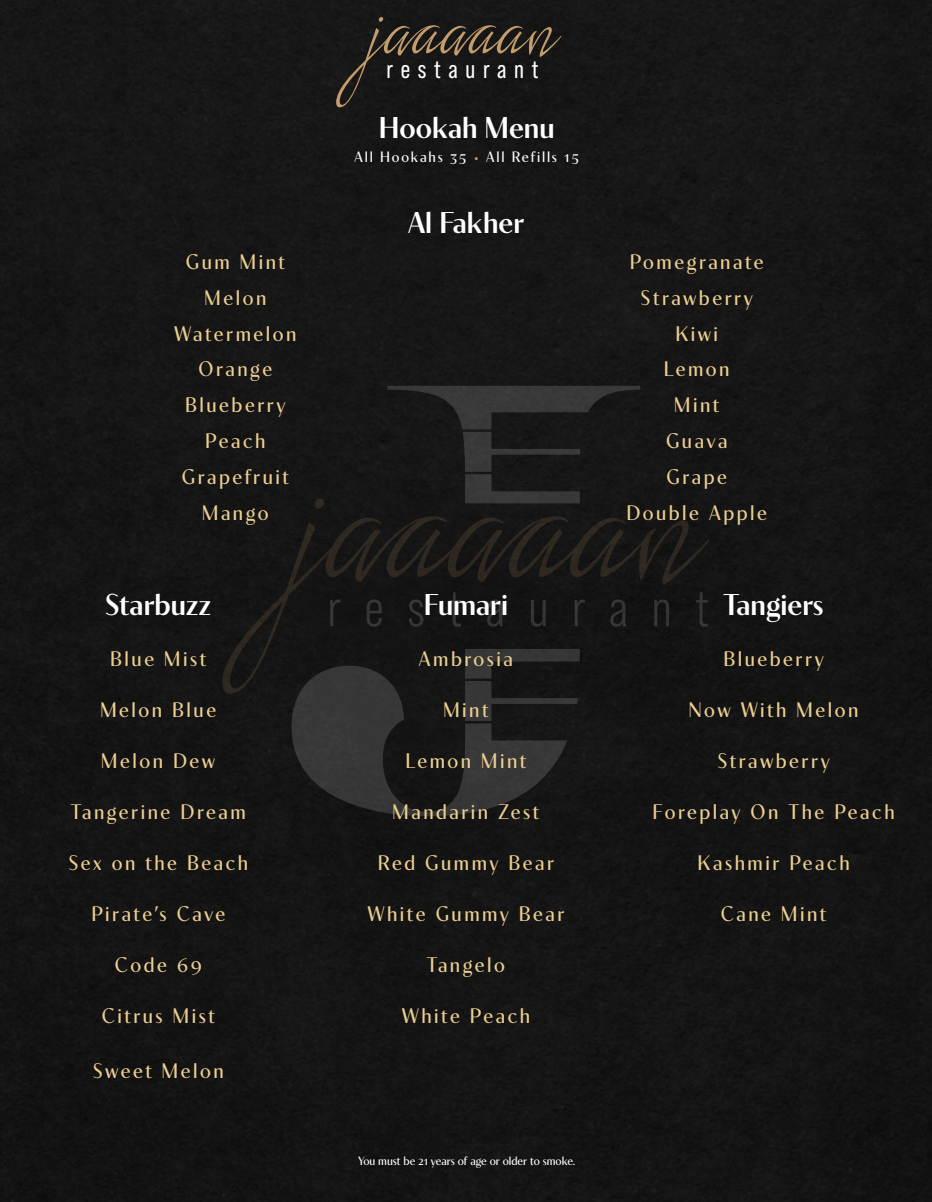
<style>
.page{position:relative;width:932px;height:1202px;background:#151515}
.page>*{position:absolute;margin:0;border:0;box-sizing:border-box;transform-origin:0 0}
.t1{font:105px "Lush Script";color:#c59c6c}
.t2{font:600 30px "Contralto Small";color:#fff}
.t3{font:25.5px "Bebas Neue Pro";letter-spacing:.3em;color:#fff}
.t4{font:21px/35.8px "Contralto Small";letter-spacing:.12em;color:#edcf91;text-align:center}
.t5{font:15px "Contralto Small";letter-spacing:.12em;color:#fff}
.t6{font:12px "Contralto Small";color:#fff}
.s1{color:#c59c6c}
</style>
<div class="page">
<svg style="left:222px;top:386px;width:487px;height:430px;background:#1b1b1a"></svg>
<h1 class="t1" style="left:372px;top:-45px;width:189px">jaaaaan</h1>
<p class="t3" style="left:386px;top:55px;width:153px">restaurant</p>
<h2 class="t2" style="left:379px;top:105px;width:177px">Hookah Menu</h2>
<p class="t5" style="left:354px;top:146px;width:226px">All Hookahs 35 <span class="s1">•</span> All Refills 15</p>
<h2 class="t2" style="left:408px;top:199px;width:118px">Al Fakher</h2>
<p class="t4" style="left:174px;top:242px;width:124px">Gum Mint<br>Melon<br>Watermelon<br>Orange<br>Blueberry<br>Peach<br>Grapefruit<br>Mango</p>
<p class="t4" style="left:626px;top:242px;width:142px">Pomegranate<br>Strawberry<br>Kiwi<br>Lemon<br>Mint<br>Guava<br>Grape<br>Double Apple</p>
<h2 class="t2" style="left:105px;top:582px;width:107px">Starbuzz</h2>
<p class="t4" style="left:110px;top:639px;width:98px">Blue Mist</p>
<p class="t4" style="left:100px;top:690px;width:117px">Melon Blue</p>
<p class="t4" style="left:101px;top:741px;width:115px">Melon Dew</p>
<p class="t4" style="left:71px;top:792px;width:176px">Tangerine Dream</p>
<p class="t4" style="left:68px;top:842px;width:181px">Sex on the Beach</p>
<p class="t4" style="left:91px;top:893px;width:135px">Pirate’s Cave</p>
<p class="t4" style="left:115px;top:944px;width:88px">Code 69</p>
<p class="t4" style="left:102px;top:995px;width:115px">Citrus Mist</p>
<p class="t4" style="left:93px;top:1051px;width:132px">Sweet Melon</p>
<h2 class="t2" style="left:424px;top:582px;width:86px">Fumari</h2>
<p class="t4" style="left:419px;top:639px;width:95px">Ambrosia</p>
<p class="t4" style="left:443px;top:690px;width:47px">Mint</p>
<p class="t4" style="left:405px;top:741px;width:122px">Lemon Mint</p>
<p class="t4" style="left:392px;top:792px;width:148px">Mandarin Zest</p>
<p class="t4" style="left:378px;top:842px;width:178px">Red Gummy Bear</p>
<p class="t4" style="left:367px;top:893px;width:198px">White Gummy Bear</p>
<p class="t4" style="left:427px;top:944px;width:80px">Tangelo</p>
<p class="t4" style="left:402px;top:995px;width:130px">White Peach</p>
<p class="t6" style="left:358px;top:1151px;width:219px">You must be 21 years of age or older to smoke.</p>
<h2 class="t2" style="left:723px;top:582px;width:101px">Tangiers</h2>
<p class="t4" style="left:723px;top:639px;width:102px">Blueberry</p>
<p class="t4" style="left:689px;top:690px;width:171px">Now With Melon</p>
<p class="t4" style="left:717px;top:741px;width:114px">Strawberry</p>
<p class="t4" style="left:652px;top:792px;width:244px">Foreplay On The Peach</p>
<p class="t4" style="left:697px;top:842px;width:153px">Kashmir Peach</p>
<p class="t4" style="left:721px;top:893px;width:107px">Cane Mint</p>
</div>
